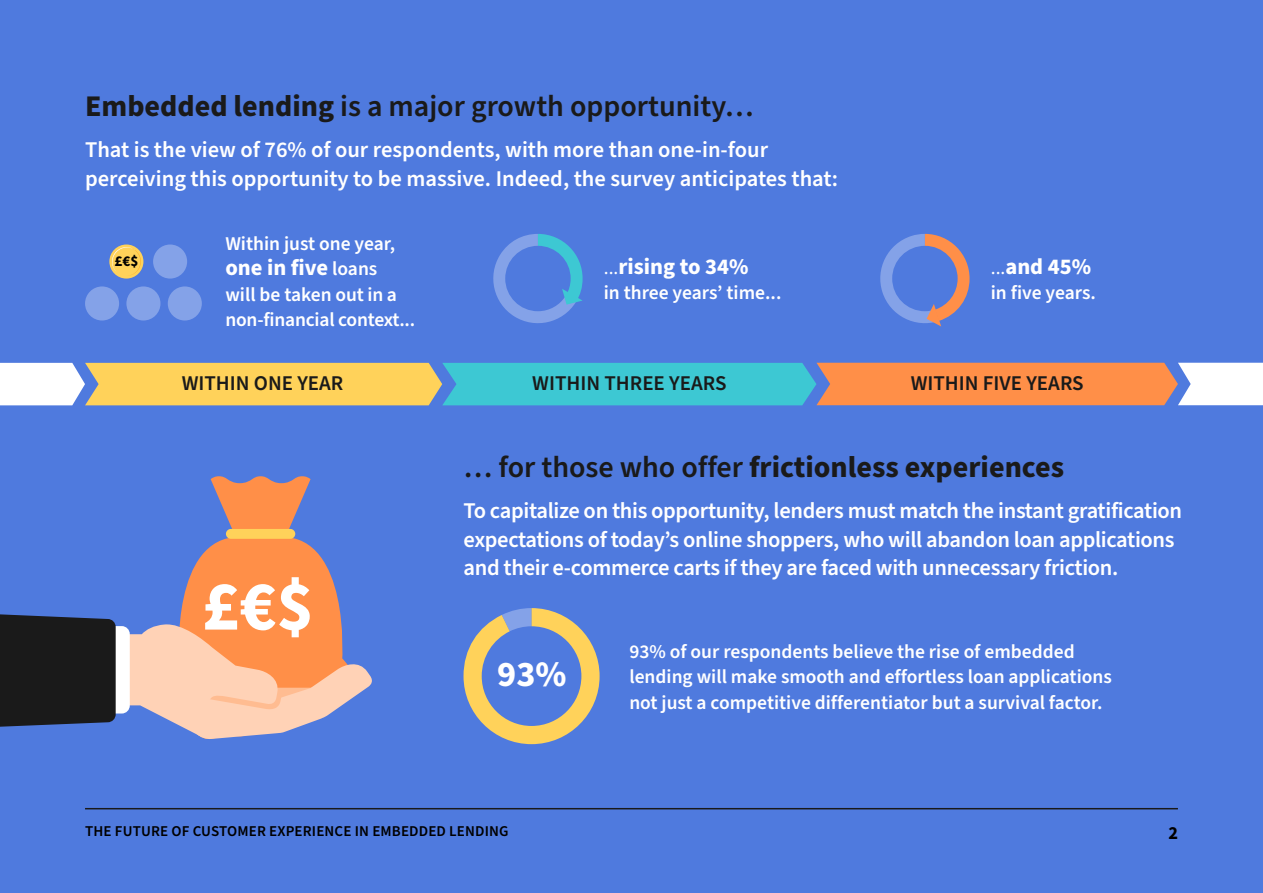
<style>
.page{position:relative;width:1263px;height:893px;background:#4f7ade}
.page>*{position:absolute;margin:0;border:0;box-sizing:border-box;transform-origin:0 0}
.t1{font:700 70.35px "Source Sans Pro";color:#fff}
.t2{font:700 36px "Source Sans Pro";color:#fff}
.Heading{font:600 30px "Source Sans Pro";color:#1a1a1a}
.Heading-2{font:700 30px "Source Sans Pro";color:#1a1a1a}
.Intro_copy{font:600 22.5px/28.5px "Source Sans Pro";letter-spacing:-.015em;color:#fff}
.t3{font:700 22.5px "Source Sans Pro";color:#fff}
.t4{font:600 21px "Source Sans Pro";color:#1a1a1a}
.Body_copy{font:600 19.5px/25.5px "Source Sans Pro";color:#fff}
.t5{font:700 18px "Source Sans Pro";color:#000}
.t6{font:600 15px "Source Sans Pro";letter-spacing:.01em;color:#000}
.t7{font:700 15px "Source Sans Pro";color:#000}
.s1{font-weight:700}
.s2{font-weight:600;font-size:19.5px}
.s3{font-weight:400;font-size:19.5px}
.s4{font-weight:600}
</style>
<div class="page">
<hr style="left:85px;top:808px;width:1093px;height:1px;background:#1a1a1a">
<svg style="left:0;top:363px;width:1263px;height:42px"></svg>
<div style="left:126px;top:286px;width:34px;height:34px;background:#84a2e8;border-radius:50%"></div>
<div style="left:85px;top:286px;width:34px;height:34px;background:#84a2e8;border-radius:50%"></div>
<div style="left:168px;top:286px;width:34px;height:34px;background:#84a2e8;border-radius:50%"></div>
<div style="left:153px;top:244px;width:34px;height:35px;background:#84a2e8;border-radius:50%"></div>
<svg style="left:109px;top:244px;width:34px;height:35px"></svg>
<svg style="left:112px;top:247px;width:29px;height:29px"></svg>
<svg style="left:211px;top:476px;width:100px;height:54px"></svg>
<div style="left:226px;top:529px;width:69px;height:10px;background:#ffd25a;border-radius:5px"></div>
<svg style="left:0;top:537px;width:372px;height:202px"></svg>
<svg style="left:463px;top:608px;width:137px;height:136px"></svg>
<svg style="left:493px;top:234px;width:90px;height:89px"></svg>
<svg style="left:880px;top:234px;width:89px;height:93px"></svg>
<p class="Heading" style="left:85px;top:86px;width:670px"><span class="s1">Embedded lending</span> is a major growth opportunity…</p>
<p class="Intro_copy" style="left:85px;top:136px;width:754px">That is the view of 76% of our respondents, with more than one-in-four perceiving this opportunity to be massive. Indeed, the survey anticipates that:</p>
<p class="t7" style="left:114px;top:251px;width:25px">£€$</p>
<p class="Body_copy" style="left:225px;top:231px;width:171px">Within just one year,</p>
<p class="t3" style="left:225px;top:252px;width:154px">one in five <span class="s2">loans</span></p>
<p class="Body_copy" style="left:225px;top:282px;width:191px">will be taken out in a non-financial context...</p>
<p class="t3" style="left:604px;top:251px;width:146px"><span class="s3">...</span>rising to 34%</p>
<p class="Body_copy" style="left:604px;top:281px;width:179px">in three years’ time...</p>
<p class="t3" style="left:991px;top:251px;width:102px"><span class="s3">...</span>and 45%</p>
<p class="Body_copy" style="left:991px;top:281px;width:107px">in five years.</p>
<p class="t4" style="left:182px;top:369px;width:163px">WITHIN ONE YEAR</p>
<p class="t4" style="left:532px;top:369px;width:196px">WITHIN THREE YEARS</p>
<p class="t4" style="left:911px;top:369px;width:174px">WITHIN FIVE YEARS</p>
<p class="t1" style="left:202px;top:558px;width:114px">£€$</p>
<p class="Heading-2" style="left:463px;top:447px;width:602px"><span class="s4">… for those who offer</span> frictionless experiences</p>
<p class="Intro_copy" style="left:463px;top:497px;width:720px">To capitalize on this opportunity, lenders must match the instant gratification expectations of today’s online shoppers, who will abandon loan applications and their e-commerce carts if they are faced with unnecessary friction.</p>
<p class="t2" style="left:497px;top:650px;width:71px">93%</p>
<p class="Body_copy" style="left:629px;top:639px;width:484px">93% of our respondents believe the rise of embedded lending will make smooth and effortless loan applications not just a competitive differentiator but a survival factor.</p>
<p class="t6" style="left:85px;top:821px;width:425px">THE FUTURE OF CUSTOMER EXPERIENCE IN EMBEDDED LENDING</p>
<p class="t5" style="left:1168px;top:821px;width:11px">2</p>
</div>
